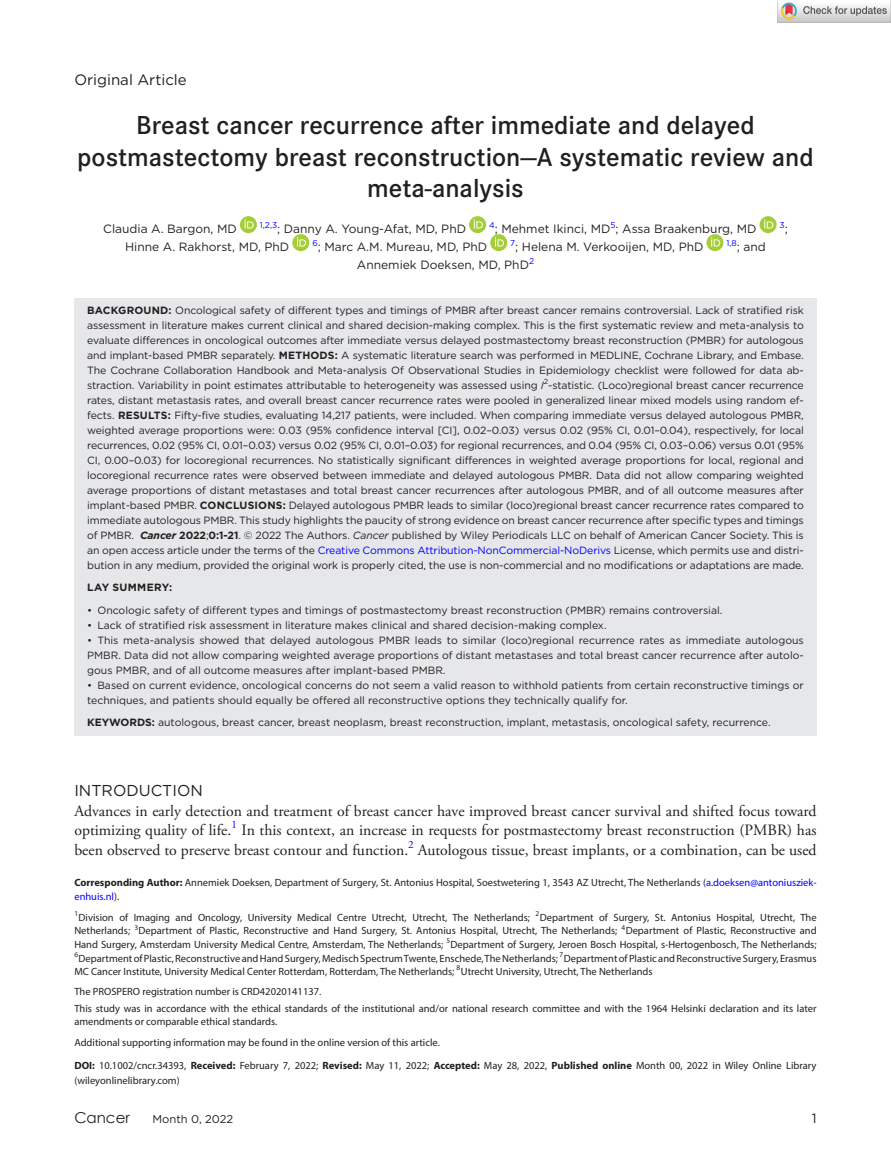
<style>
.page{position:relative;width:891px;height:1175px;background:#fff}
.page>*{position:absolute;margin:0;border:0;box-sizing:border-box;transform-origin:0 0}
.t1{font:600 27px/31.5px "Corporate S";color:#231f20;text-align:center}
.t2{font:15.75px/19.5px "Adobe Garamond Pro";color:#231f20;text-align:justify}
.t3{font:15.75px "Gotham";color:#231f20}
.t4{font:15px "Gotham";color:#231f20}
.t5{font:15px "Century Gothic";color:#231f20}
.t6{font:13.5px "Gotham";color:#231f20}
.t7{font:12px "Gotham";color:#231f20}
.t8{font:11.25px "Gotham";color:#231f20}
.t9{font:10.5px/15px "Gotham";color:#231f20;text-align:justify}
.t10{font:10.5px/13.5px "Myriad Pro";color:#231f20}
.t11{font:700 10.5px "Gotham";letter-spacing:.035em;color:#231f20}
.t12{font:8.4px "Gotham";color:#00f}
.s1{font-size:12px;color:#231f20}
.s2{font-weight:700}
.s3{font-style:italic}
.s4{font-weight:700;font-style:italic}
.s5{color:#00f}
</style>
<div class="page">
<div style="left:240px;top:216px;width:17px;height:17px;background:#a5cd39;border-radius:50%"></div>
<svg style="left:244px;top:219px;width:10px;height:9px"></svg>
<svg style="left:469px;top:216px;width:17px;height:17px"></svg>
<svg style="left:474px;top:219px;width:9px;height:9px"></svg>
<svg style="left:760px;top:216px;width:17px;height:17px"></svg>
<svg style="left:764px;top:219px;width:9px;height:9px"></svg>
<svg style="left:292px;top:234px;width:17px;height:17px"></svg>
<svg style="left:297px;top:237px;width:9px;height:9px"></svg>
<div style="left:490px;top:234px;width:17px;height:17px;background:#a5cd39;border-radius:50%"></div>
<svg style="left:495px;top:237px;width:9px;height:9px"></svg>
<svg style="left:706px;top:234px;width:17px;height:17px"></svg>
<svg style="left:711px;top:237px;width:9px;height:9px"></svg>
<div style="left:74px;top:298px;width:743px;height:280px;background:#e6e7e9"></div>
<div style="left:74px;top:575px;width:743px;height:26px;background:#e6e7e9"></div>
<div style="left:74px;top:598px;width:743px;height:25px;background:#e6e7e9"></div>
<div style="left:74px;top:613px;width:743px;height:25px;background:#e6e7e9"></div>
<div style="left:74px;top:628px;width:743px;height:55px;background:#e6e7e9"></div>
<div style="left:74px;top:673px;width:743px;height:40px;background:#e6e7e9"></div>
<div style="left:74px;top:710px;width:743px;height:26px;background:#e6e7e9"></div>
<img style="left:777px;top:0;width:114px;height:22px">
<h3 class="t4" style="left:74px;top:71px;width:114px">Original Article</h3>
<h1 class="t1" style="left:77px;top:110px;width:738px">Breast cancer recurrence after immediate and delayed postmastectomy breast reconstruction—A systematic review and meta-analysis</h1>
<p class="t7" style="left:103px;top:222px;width:135px">Claudia A. Bargon, MD</p>
<p class="t7" style="left:260px;top:222px;width:208px"><sup>1,2,3</sup>; Danny A. Young-Afat, MD, PhD</p>
<p class="t7" style="left:489px;top:222px;width:269px"><sup>4</sup>; Mehmet Ikinci, MD<sup>5</sup>; Assa Braakenburg, MD</p>
<p class="t12" style="left:780px;top:220px;width:10px">3<span class="s1">;</span></p>
<p class="t7" style="left:125px;top:240px;width:166px">Hinne A. Rakhorst, MD, PhD</p>
<p class="t7" style="left:312px;top:240px;width:176px"><sup>6</sup>; Marc A.M. Mureau, MD, PhD</p>
<p class="t7" style="left:510px;top:240px;width:195px"><sup>7</sup>; Helena M. Verkooijen, MD, PhD</p>
<p class="t7" style="left:726px;top:240px;width:41px"><sup>1,8</sup>; and</p>
<p class="t7" style="left:357px;top:258px;width:179px">Annemiek Doeksen, MD, PhD<sup>2</sup></p>
<p class="t9" style="left:87px;top:302px;width:718px"><span class="s2">BACKGROUND:</span> Oncological safety of different types and timings of PMBR after breast cancer remains controversial. Lack of stratified risk assessment in literature makes current clinical and shared decision-making complex. This is the first systematic review and meta-analysis to evaluate differences in oncological outcomes after immediate versus delayed postmastectomy breast reconstruction (PMBR) for autologous and implant-based PMBR separately. <span class="s2">METHODS:</span> A systematic literature search was performed in MEDLINE, Cochrane Library, and Embase.<br>The Cochrane Collaboration Handbook and Meta-analysis Of Observational Studies in Epidemiology checklist were followed for data ab&shy;straction. Variability in point estimates attributable to heterogeneity was assessed using <span class="s3">I</span><sup>2</sup>-statistic. (Loco)regional breast cancer recurrence rates, distant metastasis rates, and overall breast cancer recurrence rates were pooled in generalized linear mixed models using random ef&shy;fects. <span class="s2">RESULTS:</span> Fifty-five studies, evaluating 14,217 patients, were included. When comparing immediate versus delayed autologous PMBR, weighted average proportions were: 0.03 (95% confidence interval [CI], 0.02–0.03) versus 0.02 (95% CI, 0.01–0.04), respectively, for local recurrences, 0.02 (95% CI, 0.01–0.03) versus 0.02 (95% CI, 0.01–0.03) for regional recurrences, and 0.04 (95% CI, 0.03–0.06) versus 0.01 (95% CI, 0.00–0.03) for locoregional recurrences. No statistically significant differences in weighted average proportions for local, regional and locoregional recurrence rates were observed between immediate and delayed autologous PMBR. Data did not allow comparing weighted average proportions of distant metastases and total breast cancer recurrences after autologous PMBR, and of all outcome measures after implant-based PMBR. <span class="s2">CONCLUSIONS:</span> Delayed autologous PMBR leads to similar (loco)regional breast cancer recurrence rates compared to immediate autologous PMBR. This study highlights the paucity of strong evidence on breast cancer recurrence after specific types and timings of PMBR. <span class="s4">Cancer</span> <span class="s2">2022</span>;<span class="s2">0:1-21</span>. © 2022 The Authors. <span class="s3">Cancer</span> published by Wiley Periodicals LLC on behalf of American Cancer Society. This is an open access article under the terms of the <span class="s5">Creative Commons Attribution-NonCommercial-NoDerivs</span> License, which permits use and distri&shy;bution in any medium, provided the original work is properly cited, the use is non-commercial and no modifications or adaptations are made.</p>
<p class="t11" style="left:87px;top:581px;width:87px">LAY SUMMERY:</p>
<p class="t9" style="left:87px;top:602px;width:637px">• Oncologic safety of different types and timings of postmastectomy breast reconstruction (PMBR) remains controversial.</p>
<p class="t9" style="left:87px;top:617px;width:521px">• Lack of stratified risk assessment in literature makes clinical and shared decision-making complex.</p>
<p class="t9" style="left:87px;top:632px;width:718px">• This meta-analysis showed that delayed autologous PMBR leads to similar (loco)regional recurrence rates as immediate autologous PMBR. Data did not allow comparing weighted average proportions of distant metastases and total breast cancer recurrence after autolo&shy;gous PMBR, and of all outcome measures after implant-based PMBR.</p>
<p class="t9" style="left:87px;top:677px;width:718px">• Based on current evidence, oncological concerns do not seem a valid reason to withhold patients from certain reconstructive timings or techniques, and patients should equally be offered all reconstructive options they technically qualify for.</p>
<p class="t9" style="left:87px;top:715px;width:685px"><span class="s2">KEYWORDS:</span> autologous, breast cancer, breast neoplasm, breast reconstruction, implant, metastasis, oncological safety, recurrence.</p>
<h2 class="t3" style="left:74px;top:782px;width:130px">INTRODUCTION</h2>
<p class="t2" style="left:74px;top:801px;width:744px">Advances in early detection and treatment of breast cancer have improved breast cancer survival and shifted focus toward optimizing quality of life.<sup>1</sup> In this context, an increase in requests for postmastectomy breast reconstruction (PMBR) has been observed to preserve breast contour and function.<sup>2</sup> Autologous tissue, breast implants, or a combination, can be used</p>
<p class="t10" style="left:74px;top:876px;width:744px"><span class="s2">Corresponding Author:</span> Annemiek Doeksen, Department of Surgery, St. Antonius Hospital, Soestwetering 1, 3543 AZ Utrecht, The Netherlands (<span class="s5">a.doeksen@antoniusziek&shy;enhuis.nl</span>).</p>
<p class="t10" style="left:74px;top:910px;width:744px;text-align:justify"><sup>1</sup>Division of Imaging and Oncology, University Medical Centre Utrecht, Utrecht, The Netherlands; <sup>2</sup>Department of Surgery, St. Antonius Hospital, Utrecht, The Netherlands; <sup>3</sup>Department of Plastic, Reconstructive and Hand Surgery, St. Antonius Hospital, Utrecht, The Netherlands; <sup>4</sup>Department of Plastic, Reconstructive and Hand Surgery, Amsterdam University Medical Centre, Amsterdam, The Netherlands; <sup>5</sup>Department of Surgery, Jeroen Bosch Hospital, s-Hertogenbosch, The Netherlands; <sup>6</sup>Department of Plastic, Reconstructive and Hand Surgery, Medisch Spectrum Twente, Enschede, The Netherlands; <sup>7</sup>Department of Plastic and Reconstructive Surgery, Erasmus MC Cancer Institute, University Medical Center Rotterdam, Rotterdam, The Netherlands; <sup>8</sup>Utrecht University, Utrecht, The Netherlands</p>
<p class="t10" style="left:74px;top:983px;width:744px;line-height:16.5px">The PROSPERO registration number is CRD42020141137.<br>This study was in accordance with the ethical standards of the institutional and/or national research committee and with the 1964 Helsinki declaration and its later</p>
<p class="t10" style="left:74px;top:1011px;width:367px;line-height:20.5px">amendments or comparable ethical standards.<br>Additional supporting information may be found in the online version of this article.</p>
<p class="t10" style="left:74px;top:1057px;width:744px;line-height:15px"><span class="s2">DOI:</span> 10.1002/cncr.34393, <span class="s2">Received:</span> February 7, 2022; <span class="s2">Revised:</span> May 11, 2022; <span class="s2">Accepted:</span> May 28, 2022, <span class="s2">Published online</span> Month 00, 2022 in Wiley Online Library (wileyonlinelibrary.com)</p>
<h3 class="t5" style="left:74px;top:1107px;width:57px">Cancer</h3>
<p class="t8" style="left:152px;top:1112px;width:82px">Month 0, 2022</p>
<p class="t6" style="left:812px;top:1110px;width:6px">1</p>
</div>
